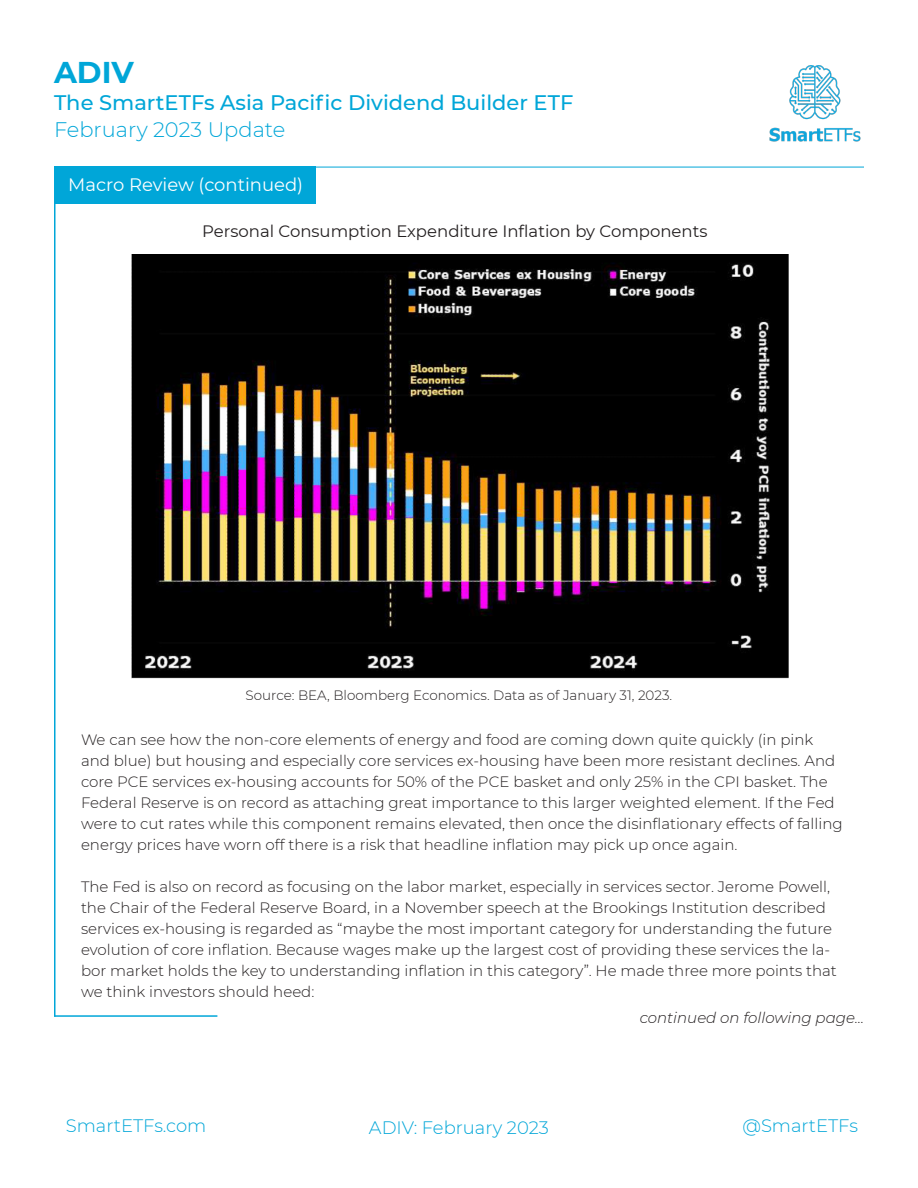
<style>
.page{position:relative;width:918px;height:1188px;background:#fff}
.page>*{position:absolute;margin:0;border:0;box-sizing:border-box;transform-origin:0 0}
.t1{font:700 30px "Montserrat";color:#00a6d8}
.t2{font:500 21px "Montserrat";color:#00a6d8}
.t3{font:300 21px "Montserrat";color:#00a6d8}
.t4{font:300 18px "Montserrat";color:#00a6d8}
.t5{font:18px "Montserrat";color:#fff}
.t6{font:16.5px "Montserrat";color:#231f20}
.t7{font:300 15px/21px "Montserrat";color:#231f20}
.t8{font:italic 300 15px "Montserrat";color:#231f20}
.t9{font:300 13.5px "Montserrat";color:#231f20}
</style>
<div class="page">
<hr style="left:54px;top:167px;width:810px;height:1px;background:#00a6d8">
<img style="left:769px;top:65px;width:92px;height:77px">
<hr style="left:54px;top:1015px;width:163px;height:2px;background:#00a6d8">
<div style="left:54px;top:167px;width:261px;height:37px;background:#00a6d8"></div>
<hr style="left:54px;top:167px;width:2px;height:850px;background:#00a6d8">
<img style="left:131px;top:255px;width:658px;height:424px">
<h1 class="t1" style="left:54px;top:51px;width:81px">ADIV</h1>
<h2 class="t2" style="left:54px;top:88px;width:521px">The SmartETFs Asia Pacific Dividend Builder ETF</h2>
<h2 class="t3" style="left:54px;top:115px;width:233px">February 2023 Update</h2>
<p class="t5" style="left:68px;top:173px;width:236px">Macro Review (continued)</p>
<p class="t6" style="left:202px;top:219px;width:507px">Personal Consumption Expenditure Inflation by Components</p>
<p class="t9" style="left:246px;top:686px;width:428px">Source: BEA, Bloomberg Economics. Data as of January 31, 2023.</p>
<p class="t7" style="left:81px;top:728px;width:763px">We can see how the non-core elements of energy and food are coming down quite quickly (in pink and blue) but housing and especially core services ex-housing have been more resistant declines. And core PCE services ex-housing accounts for 50% of the PCE basket and only 25% in the CPI basket. The Federal Reserve is on record as attaching great importance to this larger weighted element. If the Fed were to cut rates while this component remains elevated, then once the disinflationary effects of falling energy prices have worn off there is a risk that headline inflation may pick up once again.</p>
<p class="t7" style="left:81px;top:875px;width:757px">The Fed is also on record as focusing on the labor market, especially in services sector. Jerome Powell, the Chair of the Federal Reserve Board, in a November speech at the Brookings Institution described services ex-housing is regarded as “maybe the most important category for understanding the future evolution of core inflation. Because wages make up the largest cost of providing these services the la&shy;bor market holds the key to understanding inflation in this category”. He made three more points that we think investors should heed:</p>
<p class="t8" style="left:640px;top:1007px;width:226px">continued on following page...</p>
<p class="t4" style="left:66px;top:1114px;width:142px">SmartETFs.com</p>
<p class="t4" style="left:369px;top:1115px;width:182px">ADIV: February 2023</p>
<p class="t4" style="left:742px;top:1114px;width:117px">@SmartETFs</p>
</div>
